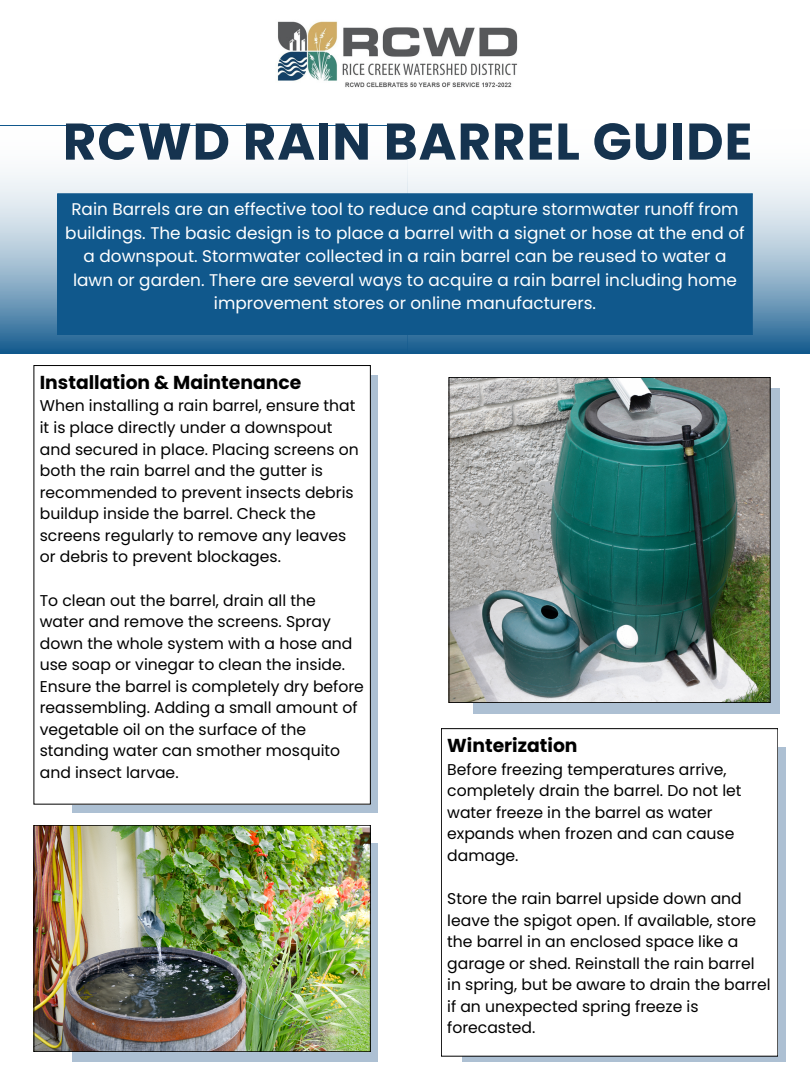
<style>
.page{position:relative;width:810px;height:1080px;background:#fff}
.page>*{position:absolute;margin:0;border:0;box-sizing:border-box;transform-origin:0 0}
.t1{font:700 51.5px "Poppins";letter-spacing:.02em;color:#15334f}
.t2{font:700 18.75px "Poppins";color:#000}
.t3{font:16.88px/23.4px "Poppins";color:#fff;text-align:center}
.t4{font:15.62px/21.6px "Poppins";color:#000}
</style>
<div class="page">
<img style="left:277px;top:21px;width:241px;height:67px">
<svg style="left:408px;top:175px;width:402px;height:178px"></svg>
<svg style="left:0;top:160px;width:408px;height:193px"></svg>
<div style="left:58px;top:194px;width:694px;height:140px;background:#10588c"></div>
<div style="left:72px;top:843px;width:305px;height:219px;background:#adc0d3"></div>
<img style="left:34px;top:825px;width:336px;height:227px">
<svg style="left:72px;top:375px;width:305px;height:437px;background:#9dadbd"></svg>
<svg style="left:34px;top:366px;width:336px;height:438px"></svg>
<div style="left:474px;top:388px;width:306px;height:326px;background:#adc0d3"></div>
<img style="left:449px;top:377px;width:321px;height:326px">
<div style="left:462px;top:747px;width:323px;height:315px;background:#adc0d3"></div>
<div style="left:441px;top:729px;width:337px;height:327px;background:#fff"></div>
<h1 class="t1" style="left:63px;top:106px;width:691px">RCWD RAIN BARREL GUIDE</h1>
<p class="t3" style="left:65px;top:198px;width:681px">Rain Barrels are an effective tool to reduce and capture stormwater runoff from buildings. The basic design is to place a barrel with a signet or hose at the end of a downspout. Stormwater collected in a rain barrel can be reused to water a lawn or garden. There are several ways to acquire a rain barrel including home improvement stores or online manufacturers.</p>
<p class="t2" style="left:40px;top:369px;width:263px">Installation &amp; Maintenance</p>
<p class="t4" style="left:40px;top:395px;width:321px">When installing a rain barrel, ensure that it is place directly under a downspout and secured in place. Placing screens on both the rain barrel and the gutter is recommended to prevent insects debris buildup inside the barrel. Check the screens regularly to remove any leaves or debris to prevent blockages.</p>
<p class="t4" style="left:40px;top:589px;width:326px">To clean out the barrel, drain all the water and remove the screens. Spray down the whole system with a hose and use soap or vinegar to clean the inside.<br>Ensure the barrel is completely dry before reassembling. Adding a small amount of vegetable oil on the surface of the standing water can smother mosquito and insect larvae.</p>
<p class="t2" style="left:447px;top:732px;width:132px">Winterization</p>
<p class="t4" style="left:447px;top:758px;width:296px">Before freezing temperatures arrive, completely drain the barrel. Do not let water freeze in the barrel as water expands when frozen and can cause damage.</p>
<p class="t4" style="left:447px;top:888px;width:325px">Store the rain barrel upside down and leave the spigot open. If available, store the barrel in an enclosed space like a garage or shed. Reinstall the rain barrel in spring, but be aware to drain the barrel if an unexpected spring freeze is forecasted.</p>
</div>
